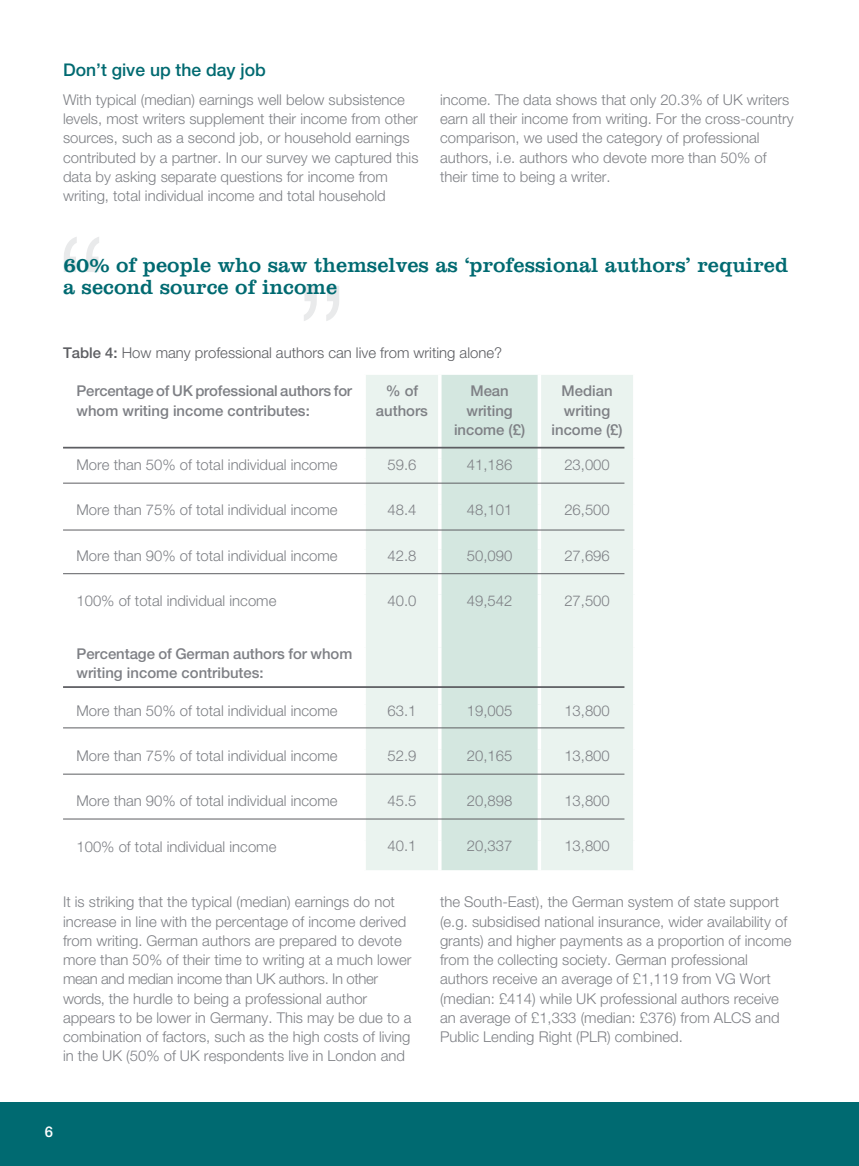
<style>
.page{position:relative;width:859px;height:1166px;background:#fff}
.page>*{position:absolute;margin:0;border:0;box-sizing:border-box;transform-origin:0 0}
.BODY{font:300 145.6px "Helvetica Neue";color:#e9eaeb}
.pull_quotes{font:21px/22.8px "Clarendon BT";color:#006a71}
.sub_heads{font:500 17.5px "Helvetica Neue";color:#006a71}
.BODY-2{font:300 14.88px/19.2px "Helvetica Neue";color:#7e8085}
.table_text{font:300 14.88px "Helvetica Neue";color:#7e8085}
.table_heads{font:500 14.88px/19.2px "Helvetica Neue";color:#7e8085;text-align:center}
.t1{font:300 14.88px "Helvetica Neue";color:#5d5e62}
.table_heads-2{font:300 14.88px "Helvetica Neue";color:#7e8085}
.table_heads-3{font:500 14.88px "Helvetica Neue";color:#fff}
.s1{font-weight:500}
</style>
<div class="page">
<div style="left:366px;top:375px;width:266px;height:495px;background:#eaf3ef"></div>
<div style="left:441px;top:375px;width:96px;height:495px;background:#d4e7e0"></div>
<svg style="left:66px;top:482px;width:296px;height:338px"></svg>
<hr style="left:66px;top:504px;width:296px;height:1px;background:#fff">
<hr style="left:66px;top:549px;width:296px;height:1px;background:#fff">
<hr style="left:66px;top:594px;width:296px;height:1px;background:#fff">
<hr style="left:66px;top:631px;width:296px;height:1px;background:#fff">
<hr style="left:66px;top:647px;width:296px;height:1px;background:#fff">
<hr style="left:66px;top:704px;width:296px;height:1px;background:#fff">
<hr style="left:66px;top:749px;width:296px;height:1px;background:#fff">
<hr style="left:66px;top:795px;width:296px;height:1px;background:#fff">
<hr style="left:438px;top:374px;width:3px;height:85px;background:#fff">
<svg style="left:537px;top:375px;width:4px;height:84px"></svg>
<svg style="left:632px;top:375px;width:1px;height:84px"></svg>
<hr style="left:438px;top:459px;width:3px;height:45px;background:#fff">
<svg style="left:537px;top:459px;width:4px;height:45px"></svg>
<svg style="left:632px;top:459px;width:1px;height:45px"></svg>
<hr style="left:438px;top:504px;width:3px;height:45px;background:#fff">
<svg style="left:537px;top:504px;width:4px;height:45px"></svg>
<svg style="left:632px;top:504px;width:1px;height:45px"></svg>
<hr style="left:438px;top:549px;width:3px;height:46px;background:#fff">
<svg style="left:537px;top:549px;width:4px;height:46px"></svg>
<svg style="left:632px;top:549px;width:1px;height:46px"></svg>
<hr style="left:438px;top:595px;width:3px;height:36px;background:#fff">
<svg style="left:537px;top:595px;width:4px;height:36px"></svg>
<svg style="left:632px;top:595px;width:1px;height:36px"></svg>
<hr style="left:438px;top:631px;width:3px;height:17px;background:#fff">
<svg style="left:537px;top:631px;width:4px;height:17px"></svg>
<svg style="left:632px;top:631px;width:1px;height:17px"></svg>
<hr style="left:438px;top:648px;width:3px;height:56px;background:#fff">
<svg style="left:537px;top:648px;width:4px;height:56px"></svg>
<svg style="left:632px;top:648px;width:1px;height:56px"></svg>
<hr style="left:438px;top:704px;width:3px;height:46px;background:#fff">
<svg style="left:537px;top:704px;width:4px;height:46px"></svg>
<svg style="left:632px;top:704px;width:1px;height:46px"></svg>
<hr style="left:438px;top:750px;width:3px;height:45px;background:#fff">
<svg style="left:537px;top:750px;width:4px;height:45px"></svg>
<svg style="left:632px;top:750px;width:1px;height:45px"></svg>
<hr style="left:438px;top:795px;width:3px;height:45px;background:#fff">
<svg style="left:537px;top:795px;width:4px;height:45px"></svg>
<svg style="left:632px;top:795px;width:1px;height:45px"></svg>
<hr style="left:438px;top:840px;width:3px;height:30px;background:#fff">
<svg style="left:537px;top:840px;width:4px;height:30px"></svg>
<svg style="left:632px;top:840px;width:1px;height:30px"></svg>
<div style="left:0;top:1103px;width:858px;height:63px;background:#006a71"></div>
<hr style="left:63px;top:447px;width:561px;height:1px;background:#5d5e62">
<hr style="left:63px;top:483px;width:561px;height:1px;background:#5d5e62">
<hr style="left:63px;top:529px;width:561px;height:1px;background:#5d5e62">
<hr style="left:63px;top:573px;width:561px;height:1px;background:#5d5e62">
<hr style="left:63px;top:686px;width:561px;height:2px;background:#5d5e62">
<hr style="left:63px;top:727px;width:561px;height:1px;background:#5d5e62">
<hr style="left:63px;top:774px;width:561px;height:1px;background:#5d5e62">
<hr style="left:63px;top:818px;width:561px;height:1px;background:#5d5e62">
<p class="sub_heads" style="left:63px;top:59px;width:204px">Don’t give up the day job</p>
<p class="BODY-2" style="left:63px;top:90px;width:357px">With typical (median) earnings well below subsistence levels, most writers supplement their income from other sources, such as a second job, or household earnings contributed by a partner. In our survey we captured this data by asking separate questions for income from writing, total individual income and total household</p>
<p class="BODY-2" style="left:440px;top:90px;width:355px">income. The data shows that only 20.3% of UK writers earn all their income from writing. For the cross-country comparison, we used the category of professional authors, i.e. authors who devote more than 50% of their time to being a writer.</p>
<p class="BODY" style="left:54px;top:200px;width:55px">“</p>
<p class="pull_quotes" style="left:63px;top:253px;width:726px">60% of people who saw themselves as ‘professional authors’ required a second source of income</p>
<p class="BODY" style="left:348px;top:358px;width:55px;rotate:-180deg">“</p>
<p class="t1" style="left:63px;top:344px;width:440px"><span class="s1">Table 4:</span> How many professional authors can live from writing alone?</p>
<p class="table_heads" style="left:76px;top:381px;width:277px;text-align:left">Percentage of UK professional authors for whom writing income contributes:</p>
<p class="table_heads" style="left:376px;top:381px;width:54px">% of authors</p>
<p class="table_heads" style="left:454px;top:381px;width:73px">Mean writing income (£)</p>
<p class="table_heads" style="left:551px;top:381px;width:73px">Median writing income (£)</p>
<p class="table_text" style="left:76px;top:456px;width:262px">More than 50% of total individual income</p>
<p class="table_text" style="left:387px;top:456px;width:30px">59.6</p>
<p class="table_text" style="left:466px;top:456px;width:47px">41,186</p>
<p class="table_text" style="left:564px;top:456px;width:47px">23,000</p>
<p class="table_text" style="left:76px;top:501px;width:262px">More than 75% of total individual income</p>
<p class="table_text" style="left:387px;top:501px;width:30px">48.4</p>
<p class="table_text" style="left:466px;top:501px;width:47px">48,101</p>
<p class="table_text" style="left:564px;top:501px;width:47px">26,500</p>
<p class="table_text" style="left:76px;top:546px;width:262px">More than 90% of total individual income</p>
<p class="table_text" style="left:387px;top:546px;width:30px">42.8</p>
<p class="table_text" style="left:466px;top:546px;width:47px">50,090</p>
<p class="table_text" style="left:564px;top:546px;width:47px">27,696</p>
<p class="table_text" style="left:76px;top:591px;width:201px">100% of total individual income</p>
<p class="table_text" style="left:387px;top:591px;width:30px">40.0</p>
<p class="table_text" style="left:466px;top:591px;width:47px">49,542</p>
<p class="table_text" style="left:564px;top:591px;width:47px">27,500</p>
<p class="table_heads" style="left:76px;top:644px;width:277px;text-align:left">Percentage of German authors for whom writing income contributes:</p>
<p class="table_text" style="left:76px;top:701px;width:262px">More than 50% of total individual income</p>
<p class="table_text" style="left:387px;top:701px;width:30px">63.1</p>
<p class="table_text" style="left:466px;top:701px;width:47px">19,005</p>
<p class="table_text" style="left:564px;top:701px;width:47px">13,800</p>
<p class="table_text" style="left:76px;top:746px;width:262px">More than 75% of total individual income</p>
<p class="table_text" style="left:387px;top:746px;width:30px">52.9</p>
<p class="table_text" style="left:466px;top:746px;width:47px">20,165</p>
<p class="table_text" style="left:564px;top:746px;width:47px">13,800</p>
<p class="table_text" style="left:76px;top:792px;width:262px">More than 90% of total individual income</p>
<p class="table_text" style="left:387px;top:792px;width:30px">45.5</p>
<p class="table_text" style="left:466px;top:792px;width:47px">20,898</p>
<p class="table_heads-2" style="left:564px;top:792px;width:47px">13,800</p>
<p class="table_text" style="left:76px;top:837px;width:201px">100% of total individual income</p>
<p class="table_text" style="left:387px;top:837px;width:30px">40.1</p>
<p class="table_text" style="left:466px;top:837px;width:47px">20,337</p>
<p class="table_heads-2" style="left:564px;top:837px;width:47px">13,800</p>
<p class="BODY-2" style="left:63px;top:892px;width:350px">It is striking that the typical (median) earnings do not increase in line with the percentage of income derived from writing. German authors are prepared to devote more than 50% of their time to writing at a much lower mean and median income than UK authors. In other words, the hurdle to being a professional author appears to be lower in Germany. This may be due to a combination of factors, such as the high costs of living in the UK (50% of UK respondents live in London and</p>
<p class="BODY-2" style="left:440px;top:892px;width:353px">the South-East), the German system of state support (e.g. subsidised national insurance, wider availability of grants) and higher payments as a proportion of income from the collecting society. German professional authors receive an average of £1,119 from VG Wort (median: £414) while UK professional authors receive an average of £1,333 (median: £376) from ALCS and Public Lending Right (PLR) combined.</p>
<p class="table_heads-3" style="left:45px;top:1123px;width:10px">6</p>
</div>
